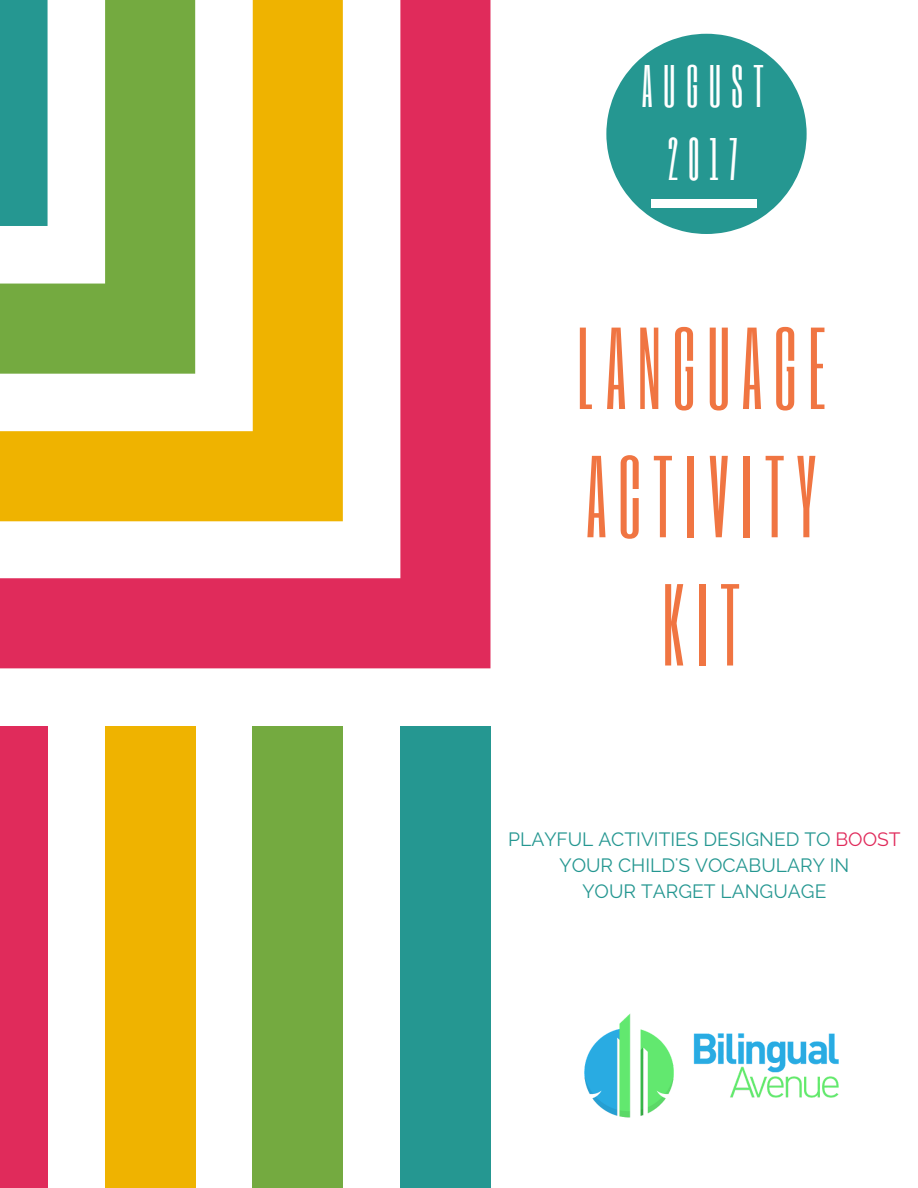
<style>
.page{position:relative;width:918px;height:1188px;background:#fff}
.page>*{position:absolute;margin:0;border:0;box-sizing:border-box;transform-origin:0 0}
.t1{font:96.45px/128.2px "Six Caps";letter-spacing:.11em;color:#f07542;text-align:center}
.t2{font:49.8px/73.2px "Six Caps";letter-spacing:.21em;color:#fff;text-align:center}
.t3{font:19.2px/25.8px "Raleway";color:#259791;text-align:center}
.s1{color:#e02b5b}
</style>
<div class="page">
<svg style="left:0;top:0;width:490px;height:668px;fill:#e02b5b"></svg>
<div style="left:400px;top:726px;width:90px;height:462px;background:#259791"></div>
<svg style="left:0;top:0;width:343px;height:521px;fill:#efb300"></svg>
<svg style="left:0;top:0;width:195px;height:374px;fill:#74aa40"></svg>
<div style="left:0;top:0;width:48px;height:226px;background:#259791"></div>
<div style="left:253px;top:726px;width:90px;height:462px;background:#74aa40"></div>
<div style="left:105px;top:726px;width:90px;height:462px;background:#efb300"></div>
<div style="left:0;top:726px;width:48px;height:462px;background:#e02b5b"></div>
<svg style="left:606px;top:34px;width:201px;height:200px"></svg>
<div style="left:651px;top:199px;width:106px;height:9px;background:#fff"></div>
<img style="left:584px;top:1014px;width:255px;height:104px">
<h2 class="t2" style="left:642px;top:48px;width:124px">AUGUST<br>2017</h2>
<h1 class="t1" style="left:577px;top:302px;width:251px">LANGUAGE<br>ACTIVITY<br>KIT</h1>
<p class="t3" style="left:508px;top:826px;width:394px">PLAYFUL ACTIVITIES DESIGNED TO <span class="s1">BOOST<br></span>YOUR CHILD'S VOCABULARY IN<br>YOUR TARGET LANGUAGE</p>
</div>
